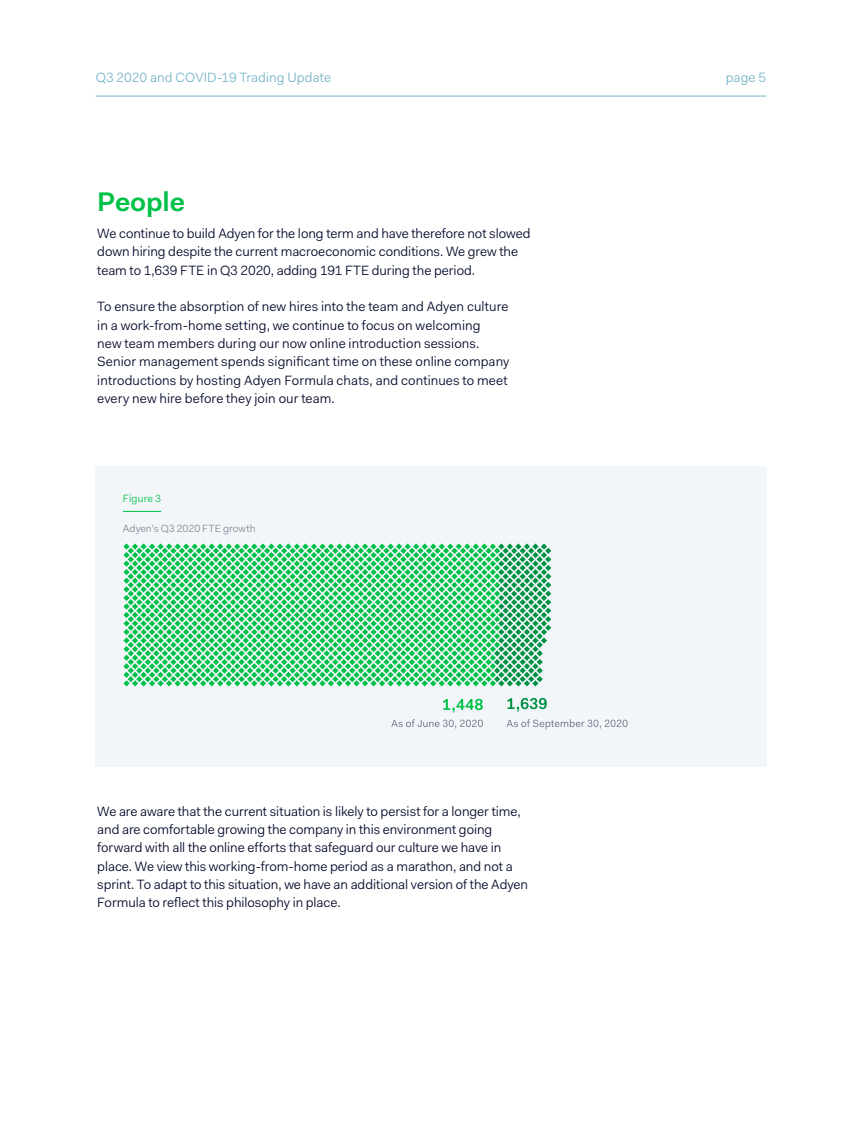
<style>
.page{position:relative;width:862px;height:1127px;background:#fff}
.page>*{position:absolute;margin:0;border:0;box-sizing:border-box;transform-origin:0 0}
.t1{font:600 27px "Fakt";letter-spacing:-.005em;color:#00c148}
.t2{font:13.5px/18.3px "Fakt Blond";color:#000829}
.t3{font:13.5px "Fakt Blond";letter-spacing:.005em;color:#76b4c7}
.t4{font:10.5px "Fakt Blond";color:#7d8997}
.t5{font:10.5px "Fakt Blond";letter-spacing:.015em;color:#00c148}
</style>
<div class="page">
<hr style="left:96px;top:96px;width:669px;height:1px;background:#76b4c7">
<div style="left:95px;top:467px;width:670px;height:300px;background:#f2f6f9"></div>
<hr style="left:123px;top:511px;width:38px;height:1px;background:#00c148">
<svg style="left:123px;top:543px;width:428px;height:143px"></svg>
<svg style="left:443px;top:699px;width:39px;height:13px"></svg>
<svg style="left:507px;top:698px;width:39px;height:14px"></svg>
<svg style="left:391px;top:719px;width:91px;height:10px"></svg>
<svg style="left:506px;top:719px;width:121px;height:10px"></svg>
<p class="t3" style="left:96px;top:69px;width:237px">Q3 2020 and COVID-19 Trading Update</p>
<p class="t3" style="left:725px;top:69px;width:42px">page 5</p>
<h1 class="t1" style="left:97px;top:185px;width:89px">People</h1>
<p class="t2" style="left:97px;top:224px;width:434px">We continue to build Adyen for the long term and have therefore not slowed down hiring despite the current macroeconomic conditions. We grew the team to 1,639 FTE in Q3 2020, adding 191 FTE during the period.</p>
<p class="t2" style="left:97px;top:297px;width:413px">To ensure the absorption of new hires into the team and Adyen culture in a work-from-home setting, we continue to focus on welcoming<br>new team members during our now online introduction sessions.<br>Senior management spends significant time on these online company introductions by hosting Adyen Formula chats, and continues to meet every new hire before they join our team.</p>
<p class="t5" style="left:123px;top:492px;width:40px">Figure 3</p>
<p class="t4" style="left:123px;top:521px;width:134px">Adyen’s Q3 2020 FTE growth</p>
<p class="t2" style="left:97px;top:802px;width:432px">We are aware that the current situation is likely to persist for a longer time, and are comfortable growing the company in this environment going forward with all the online efforts that safeguard our culture we have in place. We view this working-from-home period as a marathon, and not a sprint. To adapt to this situation, we have an additional version of the Adyen Formula to reflect this philosophy in place.</p>
</div>
